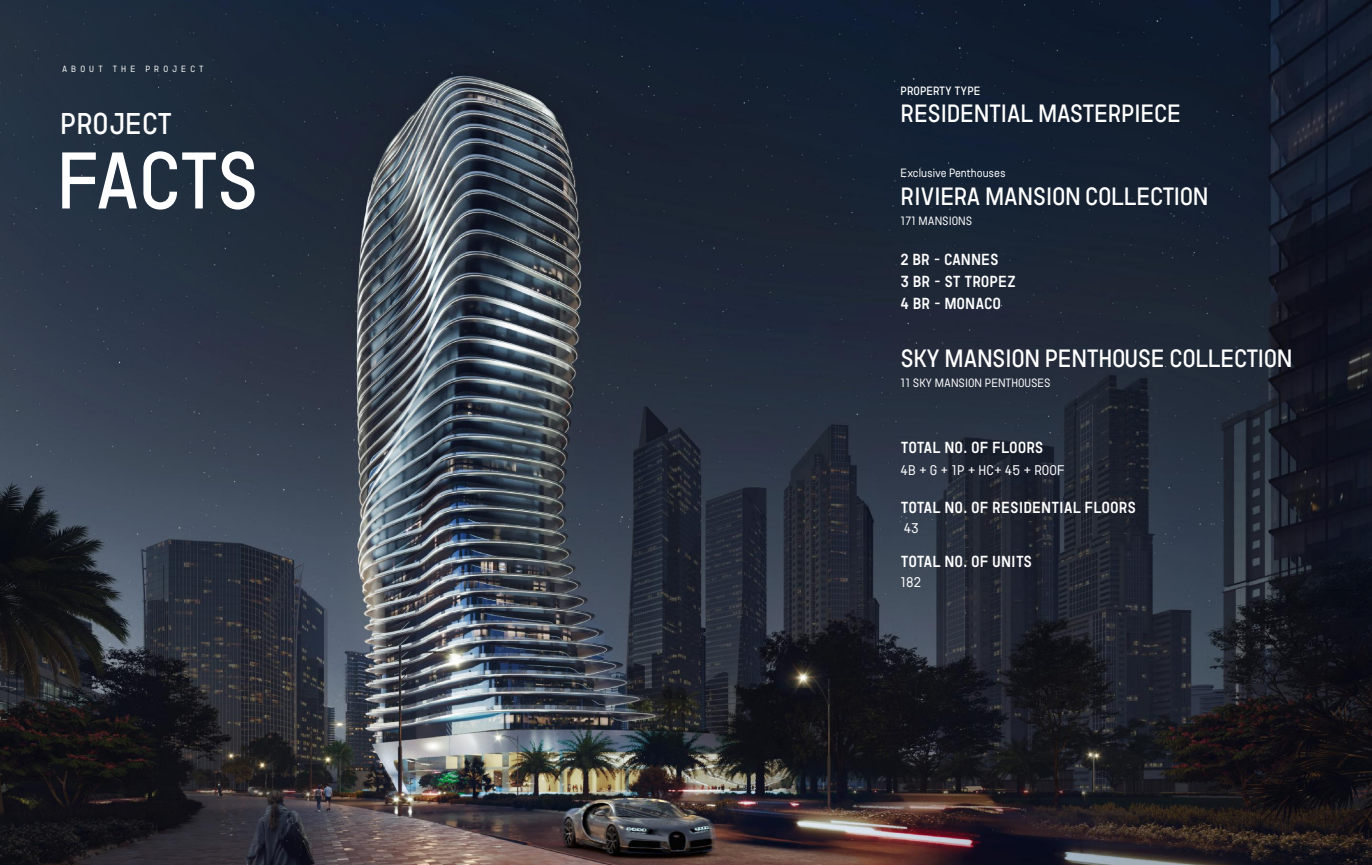
<style>
.page{position:relative;width:1372px;height:865px;background:#fff}
.page>*{position:absolute;margin:0;border:0;box-sizing:border-box;transform-origin:0 0}
.t1{font:80px "BUGATTI Display";letter-spacing:-.035em;color:#fff}
.t2{font:30px "BUGATTI Display";color:#fff}
.t3{font:25px "BUGATTI Display";letter-spacing:-.02em;color:#fff}
.t4{font:700 16px/22px "BUGATTI Text";color:#fff}
.t5{font:14px "BUGATTI Text";color:#fff}
.t6{font:12px "BUGATTI Text";color:#fff}
.t7{font:12px "BUGATTI Display";color:#fff}
.t8{font:9px "BUGATTI Text";letter-spacing:.455em;color:#fff}
</style>
<div class="page">
<img style="left:0;top:0;width:1372px;height:865px">
<p class="t8" style="left:62px;top:62px;width:42px">ABOUT</p>
<p class="t8" style="left:113px;top:62px;width:24px">THE</p>
<p class="t8" style="left:145px;top:62px;width:60px">PROJECT</p>
<h2 class="t2" style="left:60px;top:101px;width:113px">PROJECT</h2>
<h1 class="t1" style="left:57px;top:121px;width:204px">FACTS</h1>
<p class="t7" style="left:901px;top:82px;width:81px">PROPERTY TYPE</p>
<h3 class="t3" style="left:901px;top:94px;width:282px">RESIDENTIAL MASTERPIECE</h3>
<p class="t6" style="left:901px;top:164px;width:107px">Exclusive Penthouses</p>
<h3 class="t3" style="left:901px;top:177px;width:309px">RIVIERA MANSION COLLECTION</h3>
<p class="t6" style="left:901px;top:212px;width:73px">171 MANSIONS</p>
<p class="t4" style="left:901px;top:247px;width:117px">2 BR - CANNES<br>3 BR - ST TROPEZ<br>4 BR - MONACO</p>
<h3 class="t3" style="left:901px;top:340px;width:394px">SKY MANSION PENTHOUSE COLLECTION</h3>
<p class="t6" style="left:901px;top:373px;width:152px">11 SKY MANSION PENTHOUSES</p>
<p class="t4" style="left:901px;top:436px;width:144px">TOTAL NO. OF FLOORS</p>
<p class="t5" style="left:901px;top:459px;width:166px">+P1+G+B4 H C + 4 5 + R O O F</p>
<p class="t4" style="left:901px;top:495px;width:237px">TOTAL NO. OF RESIDENTIAL FLOORS</p>
<p class="t5" style="left:904px;top:518px;width:17px">43</p>
<p class="t4" style="left:901px;top:549px;width:133px">TOTAL NO. OF UNITS</p>
<p class="t5" style="left:901px;top:572px;width:22px">182</p>
</div>
